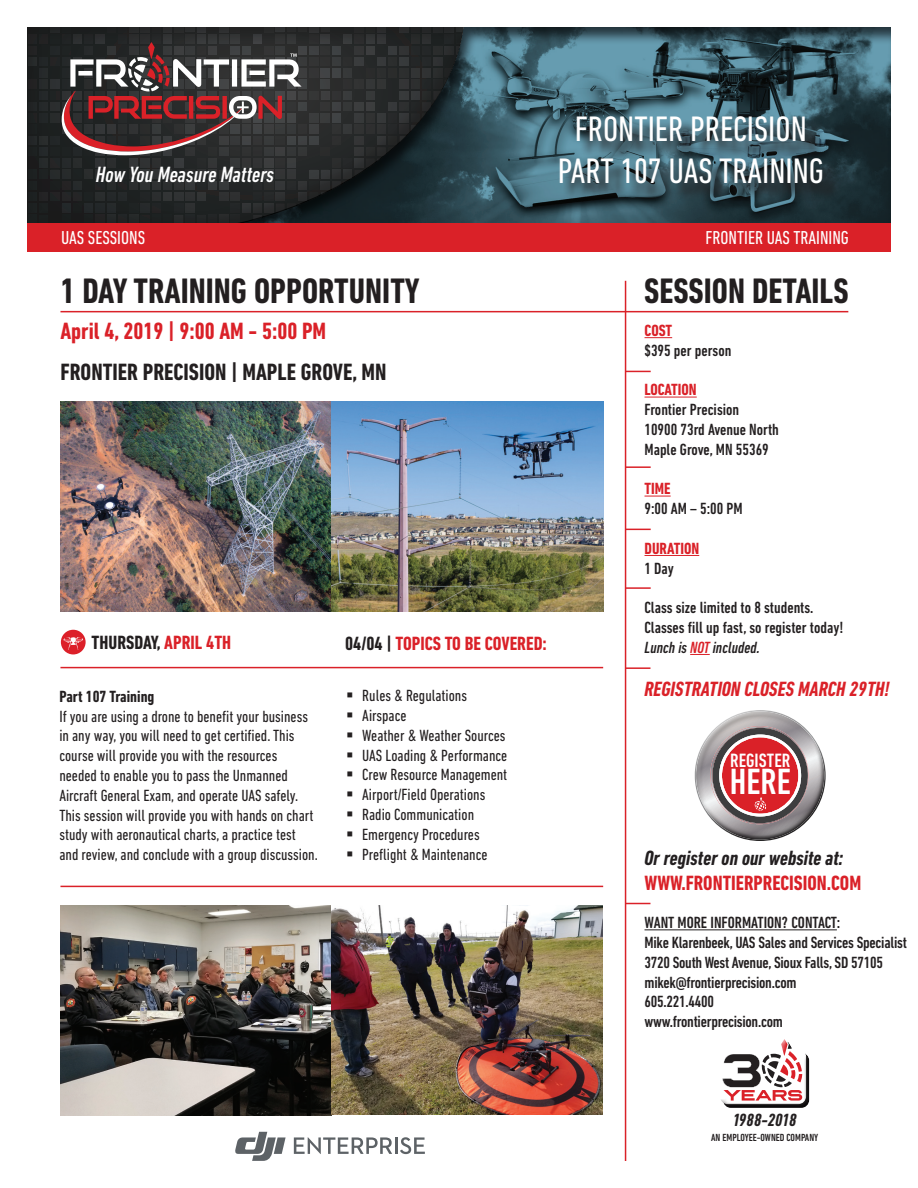
<style>
.page{position:relative;width:918px;height:1188px;background:#fff}
.page>*{position:absolute;margin:0;border:0;box-sizing:border-box;transform-origin:0 0}
.t1{font:500 condensed 37.2px "DIN Next LT Pro";color:#fff}
.t2{font:700 condensed 36px "DIN Next LT Pro";color:#231f20}
.t3{font:condensed 36px/41.7px "DIN Next LT Pro";color:#fff;text-align:center}
.t4{font:700 condensed 24px "DIN Next LT Pro";color:#231f20}
.t5{font:700 condensed 24px "DIN Next LT Pro";color:#da2128}
.t6{font:italic 500 condensed 22.5px "DIN Next LT Pro";color:#fff}
.t7{font:italic 700 condensed 21px "DIN Next LT Pro";color:#da2128}
.t8{font:italic 700 condensed 21px "DIN Next LT Pro";color:#231f20}
.t9{font:700 condensed 21px "DIN Next LT Pro";color:#da2128}
.t10{font:500 condensed 19.65px "DIN Next LT Pro";color:#fff}
.t11{font:700 condensed 19.5px "DIN Next LT Pro";color:#da2128}
.t12{font:700 condensed 19.5px "DIN Next LT Pro";color:#231f20}
.t13{font:condensed 19.05px "DIN Next LT Pro";color:#fff}
.t14{font:italic 700 condensed 18px "DIN Next LT Pro";letter-spacing:-.025em;color:#231f20}
.t15{font:condensed 16.5px/19.8px "DIN Next LT Pro";color:#231f20}
.t16{font:500 condensed 16.5px/19.8px "DIN Next LT Pro";letter-spacing:-.015em;color:#231f20}
.t17{font:700 condensed 16.5px "DIN Next LT Pro";color:#da2128}
.t18{font:700 condensed 16.5px "DIN Next LT Pro";color:#231f20}
.t19{font:500 condensed 10.5px "DIN Next LT Pro";color:#231f20}
.s1{color:#da2128}
.s2{color:#231f20}
.s3{font-style:italic}
.s4{font-style:italic;color:#da2128}
</style>
<div class="page">
<img style="left:60px;top:905px;width:543px;height:210px">
<div style="left:210px;top:26px;width:683px;height:204px;background:#231f20;opacity:.75"></div>
<div style="left:27px;top:224px;width:864px;height:28px;background:#da2128"></div>
<svg style="left:28px;top:27px;width:436px;height:197px;background:#373335"></svg>
<svg style="left:563px;top:119px;width:278px;height:82px;background:#3a5762"></svg>
<svg style="left:645px;top:337px;width:27px;height:1px"></svg>
<hr style="left:645px;top:397px;width:52px;height:1px;background:#da2128">
<svg style="left:645px;top:496px;width:26px;height:1px"></svg>
<hr style="left:645px;top:555px;width:54px;height:1px;background:#da2128">
<svg style="left:690px;top:654px;width:20px;height:1px"></svg>
<hr style="left:645px;top:929px;width:192px;height:1px;background:#231f20">
<div style="left:694px;top:709px;width:127px;height:121px;background:#fff;opacity:.75"></div>
<div style="left:696px;top:720px;width:131px;height:122px;background:#231f20;opacity:.75"></div>
<hr style="left:60px;top:311px;width:788px;height:1px;background:#da2128">
<hr style="left:625px;top:281px;width:1px;height:880px;background:#da2128">
<hr style="left:60px;top:667px;width:543px;height:1px;background:#da2128">
<hr style="left:60px;top:886px;width:543px;height:1px;background:#da2128">
<svg style="left:626px;top:371px;width:25px;height:1px"></svg>
<hr style="left:625px;top:466px;width:26px;height:2px;background:#da2128">
<svg style="left:626px;top:529px;width:25px;height:1px"></svg>
<hr style="left:625px;top:587px;width:26px;height:2px;background:#da2128">
<hr style="left:625px;top:667px;width:25px;height:2px;background:#da2128">
<svg style="left:626px;top:903px;width:24px;height:1px"></svg>
<div style="left:719px;top:1040px;width:91px;height:69px;background:#231f20;opacity:.75"></div>
<div style="left:61px;top:630px;width:25px;height:24px;background:#dc2029;border-radius:50%"></div>
<svg style="left:63px;top:637px;width:20px;height:13px"></svg>
<img style="left:60px;top:402px;width:543px;height:210px">
<svg style="left:400px;top:1137px;width:25px;height:17px"></svg>
<svg style="left:294px;top:1137px;width:98px;height:17px"></svg>
<hr style="left:395px;top:1137px;width:3px;height:17px;background:#5d6266">
<svg style="left:235px;top:1132px;width:51px;height:29px"></svg>
<h3 class="t6" style="left:96px;top:162px;width:180px">How You Measure Matters</h3>
<h2 class="t3" style="left:558px;top:108px;width:268px">FRONTIER PRECISION<br>PART 107 UAS TRAINING</h2>
<p class="t13" style="left:61px;top:227px;width:86px">UAS SESSIONS</p>
<h2 class="t2" style="left:60px;top:271px;width:361px">1 DAY TRAINING OPPORTUNITY</h2>
<h3 class="t5" style="left:60px;top:318px;width:267px">April 4, 2019 | 9:00 AM - 5:00 PM</h3>
<h3 class="t4" style="left:60px;top:358px;width:328px">FRONTIER PRECISION | MAPLE GROVE, MN</h3>
<p class="t12" style="left:92px;top:631px;width:141px">THURSDAY, <span class="s1">APRIL 4TH</span></p>
<p class="t18" style="left:59px;top:687px;width:97px">Part 107 Training</p>
<p class="t15" style="left:59px;top:706px;width:260px">If you are using a drone to benefit your business in any way, you will need to get certified. This course will provide you with the resources needed to enable you to pass the Unmanned Aircraft General Exam, and operate UAS safely.<br>This session will provide you with hands on chart study with aeronautical charts, a practice test and review, and conclude with a group discussion.</p>
<p class="t11" style="left:345px;top:632px;width:203px"><span class="s2">04/04 |</span> TOPICS TO BE COVERED:</p>
<p class="t15" style="left:346px;top:686px;width:122px">▪ Rules &amp; Regulations</p>
<p class="t15" style="left:346px;top:705px;width:62px">▪ Airspace</p>
<p class="t15" style="left:346px;top:725px;width:161px">▪ Weather &amp; Weather Sources</p>
<p class="t15" style="left:346px;top:745px;width:163px">▪ UAS Loading &amp; Performance</p>
<p class="t15" style="left:346px;top:765px;width:163px">▪ Crew Resource Management</p>
<p class="t15" style="left:346px;top:785px;width:141px">▪ Airport/Field Operations</p>
<p class="t15" style="left:346px;top:804px;width:130px">▪ Radio Communication</p>
<p class="t15" style="left:346px;top:824px;width:135px">▪ Emergency Procedures</p>
<p class="t15" style="left:346px;top:844px;width:143px">▪ Preflight &amp; Maintenance</p>
<p class="t13" style="left:706px;top:227px;width:145px">FRONTIER UAS TRAINING</p>
<h2 class="t2" style="left:644px;top:271px;width:206px">SESSION DETAILS</h2>
<p class="t17" style="left:645px;top:321px;width:29px">COST</p>
<p class="t16" style="left:645px;top:340px;width:88px">$395 per person</p>
<p class="t17" style="left:645px;top:380px;width:54px">LOCATION</p>
<p class="t16" style="left:645px;top:400px;width:136px">Frontier Precision<br>10900 73rd Avenue North<br>Maple Grove, MN 55369</p>
<p class="t17" style="left:645px;top:479px;width:28px">TIME</p>
<p class="t16" style="left:645px;top:499px;width:100px">9:00 AM – 5:00 PM</p>
<p class="t17" style="left:645px;top:539px;width:56px">DURATION</p>
<p class="t16" style="left:645px;top:558px;width:31px">1 Day</p>
<p class="t16" style="left:645px;top:598px;width:200px">Class size limited to 8 students.<br>Classes fill up fast, so register today!<br><span class="s3">Lunch is</span> <span class="s4">NOT</span> <span class="s3">included.</span></p>
<p class="t7" style="left:645px;top:677px;width:246px">REGISTRATION CLOSES MARCH 29TH!</p>
<p class="t10" style="left:730px;top:749px;width:62px">REGISTER</p>
<h1 class="t1" style="left:730px;top:760px;width:63px">HERE</h1>
<p class="t8" style="left:645px;top:846px;width:200px">Or register on our website at:</p>
<p class="t9" style="left:645px;top:871px;width:218px">WWW.FRONTIERPRECISION.COM</p>
<p class="t16" style="left:645px;top:913px;width:264px">WANT MORE INFORMATION? CONTACT:<br>Mike Klarenbeek, UAS Sales and Services Specialist 3720 South West Avenue, Sioux Falls, SD 57105 mikek@frontierprecision.com<br>605.221.4400<br>www.frontierprecision.com</p>
<p class="t14" style="left:733px;top:1110px;width:65px">19 88-2018</p>
<p class="t19" style="left:711px;top:1132px;width:109px">AN EMPLOYEE-OWNED COMPANY</p>
</div>
